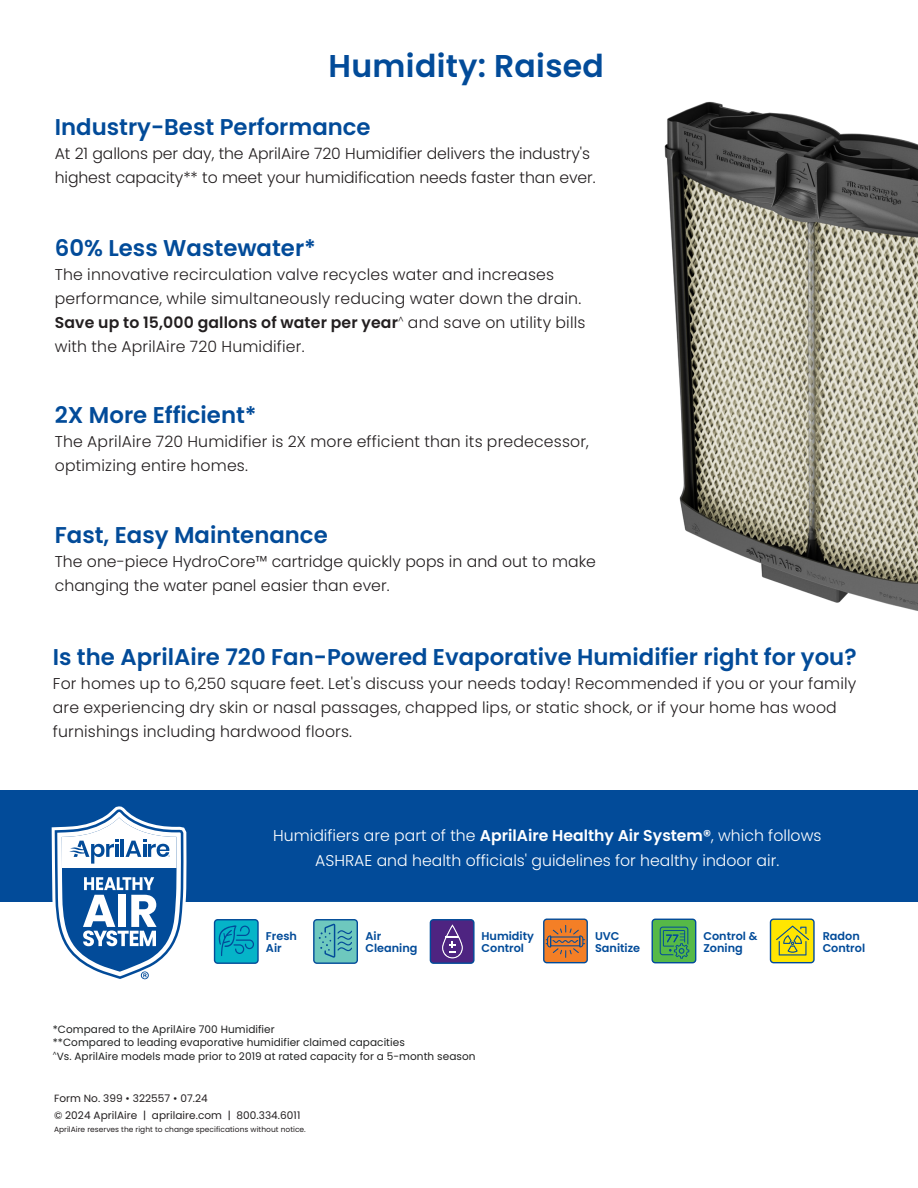
<style>
.page{position:relative;width:918px;height:1188px;background:#fff}
.page>*{position:absolute;margin:0;border:0;box-sizing:border-box;transform-origin:0 0}
.t1{font:600 31.5px "Poppins";letter-spacing:.01em;color:#024b99}
.t2{font:600 22.8px "Poppins";color:#024b99}
.t3{font:300 15.6px/24px "Poppins";letter-spacing:.01em;color:#231f20}
.t4{font:300 15.6px/24px "Poppins";letter-spacing:-.01em;color:#231f20}
.t5{font:300 15.6px/25.5px "Poppins";color:#fff;text-align:center}
.t6{font:600 11.25px/12.6px "Poppins";color:#024b99}
.t7{font:10.5px/13.5px "Poppins";letter-spacing:.005em;color:#1f2020}
.t8{font:10.5px/16.5px "Poppins";letter-spacing:.005em;color:#231f20}
.t9{font:7.5px "Poppins";letter-spacing:.005em;color:#231f20}
.s1{font-weight:600}
</style>
<div class="page">
<div style="left:0;top:790px;width:918px;height:112px;background:#024b99"></div>
<img style="left:664px;top:101px;width:254px;height:510px">
<div style="left:544px;top:919px;width:43px;height:44px;background:#f47f26;border-radius:3px"></div>
<div style="left:543px;top:919px;width:45px;height:44px;border:1px solid #024b99;border-radius:3px"></div>
<svg style="left:546px;top:925px;width:39px;height:32px"></svg>
<div style="left:652px;top:919px;width:44px;height:44px;background:#56b947;border-radius:3px"></div>
<div style="left:652px;top:919px;width:44px;height:44px;border:1px solid #024b99;border-radius:3px"></div>
<svg style="left:660px;top:927px;width:29px;height:32px"></svg>
<div style="left:430px;top:920px;width:44px;height:43px;background:#4e2481;border-radius:3px"></div>
<div style="left:430px;top:919px;width:45px;height:45px;border:1px solid #024b99;border-radius:3px"></div>
<svg style="left:442px;top:924px;width:21px;height:34px"></svg>
<div style="left:314px;top:920px;width:43px;height:43px;background:#6ec8be;border-radius:3px"></div>
<div style="left:313px;top:919px;width:45px;height:45px;border:1px solid #024b99;border-radius:3px"></div>
<svg style="left:319px;top:924px;width:33px;height:34px"></svg>
<div style="left:215px;top:920px;width:43px;height:43px;background:#05b4c8;border-radius:3px"></div>
<div style="left:214px;top:919px;width:45px;height:45px;border:1px solid #024b99;border-radius:3px"></div>
<svg style="left:218px;top:925px;width:36px;height:31px"></svg>
<div style="left:771px;top:919px;width:43px;height:44px;background:#ffe601;border-radius:3px"></div>
<div style="left:770px;top:919px;width:45px;height:44px;border:1px solid #024b99;border-radius:3px"></div>
<svg style="left:776px;top:926px;width:33px;height:29px"></svg>
<svg style="left:52px;top:806px;width:134px;height:174px"></svg>
<svg style="left:57px;top:812px;width:124px;height:167px"></svg>
<p class="t1" style="left:329px;top:47px;width:277px">Humidity: Raised</p>
<p class="t2" style="left:55px;top:114px;width:317px">Industry-Best Performance</p>
<p class="t4" style="left:55px;top:142px;width:542px">At 21 gallons per day, the AprilAire 720 Humidifier delivers the industry's highest capacity** to meet your humidification needs faster than ever.</p>
<p class="t2" style="left:55px;top:235px;width:263px">60% Less Wastewater*</p>
<p class="t3" style="left:55px;top:263px;width:532px">The innovative recirculation valve recycles water and increases performance, while simultaneously reducing water down the drain.<br><span class="s1">Save up to 15,000 gallons of water per year</span><sup>^</sup> and save on utility bills with the AprilAire 720 Humidifier.</p>
<p class="t2" style="left:55px;top:402px;width:203px">2X More Efficient*</p>
<p class="t3" style="left:55px;top:430px;width:536px">The AprilAire 720 Humidifier is 2X more efficient than its predecessor, optimizing entire homes.</p>
<p class="t2" style="left:55px;top:522px;width:274px">Fast, Easy Maintenance</p>
<p class="t3" style="left:55px;top:549px;width:543px">The one-piece HydroCore™ cartridge quickly pops in and out to make changing the water panel easier than ever.</p>
<p class="t2" style="left:53px;top:644px;width:805px">Is the AprilAire 720 Fan-Powered Evaporative Humidifier right for you?</p>
<p class="t3" style="left:53px;top:672px;width:805px">For homes up to 6,250 square feet. Let's discuss your needs today! Recommended if you or your family are experiencing dry skin or nasal passages, chapped lips, or static shock, or if your home has wood furnishings including hardwood floors.</p>
<p class="t5" style="left:273px;top:823px;width:550px">Humidifiers are part of the <span class="s1">AprilAire Healthy Air System®</span>, which follows<br>ASHRAE and health officials' guidelines for healthy indoor air.</p>
<p class="t6" style="left:365px;top:930px;width:54px">Air<br>Cleaning</p>
<p class="t6" style="left:482px;top:930px;width:54px">Humidity<br>Control</p>
<p class="t6" style="left:266px;top:930px;width:33px">Fresh<br>Air</p>
<p class="t6" style="left:823px;top:930px;width:44px">Radon<br>Control</p>
<p class="t6" style="left:595px;top:930px;width:46px">UVC<br>Sanitize</p>
<p class="t6" style="left:703px;top:930px;width:55px">Control &amp;<br>Zoning</p>
<p class="t7" style="left:53px;top:1022px;width:424px">*Compared to the AprilAire 700 Humidifier<br>**Compared to leading evaporative humidifier claimed capacities<br><sup>^</sup>Vs. AprilAire models made prior to 2019 at rated capacity for a 5-month season</p>
<p class="t8" style="left:54px;top:1090px;width:248px">Form No. 399 • 322557 • 07.24<br>© 2024 AprilAire | aprilaire.com | 800.334.6011</p>
<p class="t9" style="left:54px;top:1125px;width:253px">AprilAire reserves the right to change specifications without notice.</p>
</div>
